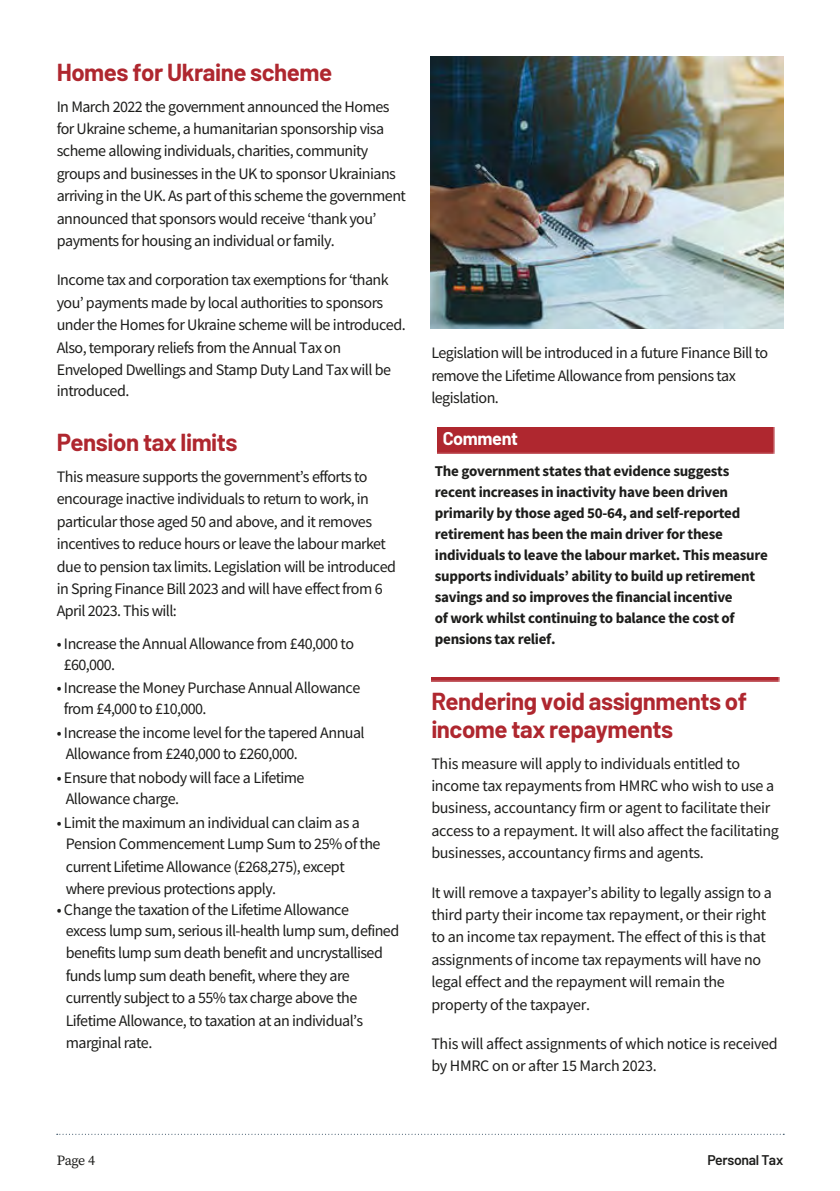
<style>
.page{position:relative;width:840px;height:1191px;background:#fff}
.page>*{position:absolute;margin:0;border:0;box-sizing:border-box;transform-origin:0 0}
.t1{font:700 24px/28px "Barlow";letter-spacing:-.02em;color:#af272f}
.t2{font:700 18px "Barlow";letter-spacing:-.02em;color:#fff}
.t3{font:16px/22.4px "Source Sans Pro";letter-spacing:-.035em;color:#1d1d1b}
.t4{font:16px/22.4px "Source Sans Pro";letter-spacing:-.02em;color:#1d1d1b}
.t5{font:700 15px/21px "Source Sans Pro";letter-spacing:-.02em;color:#1d1d1b}
.t6{font:600 14px "Barlow";letter-spacing:-.02em;color:#1d1d1b}
.t7{font:14px "Source Serif Pro";color:#1d1d1b}
</style>
<div class="page">
<svg style="left:57px;top:1133px;width:724px;height:1px"></svg>
<img style="left:430px;top:57px;width:352px;height:272px">
<img style="left:431px;top:677px;width:348px;height:5px">
<div style="left:437px;top:427px;width:336px;height:26px;background:#af272f"></div>
<h1 class="t1" style="left:57px;top:56px;width:277px">Homes for Ukraine scheme</h1>
<p class="t3" style="left:57px;top:95px;width:350px">In March 2022 the government announced the Homes for Ukraine scheme, a humanitarian sponsorship visa scheme allowing individuals, charities, community groups and businesses in the UK to sponsor Ukrainians arriving in the UK. As part of this scheme the government announced that sponsors would receive ʻthank youʼ payments for housing an individual or family.</p>
<p class="t3" style="left:57px;top:269px;width:350px">Income tax and corporation tax exemptions for ʻthank youʼ payments made by local authorities to sponsors under the Homes for Ukraine scheme will be introduced.<br>Also, temporary reliefs from the Annual Tax on Enveloped Dwellings and Stamp Duty Land Tax will be introduced.</p>
<h1 class="t1" style="left:57px;top:426px;width:182px">Pension tax limits</h1>
<p class="t3" style="left:57px;top:465px;width:341px">This measure supports the governmentʼs efforts to encourage inactive individuals to return to work, in particular those aged 50 and above, and it removes incentives to reduce hours or leave the labour market due to pension tax limits. Legislation will be introduced in Spring Finance Bill 2023 and will have effect from 6<br>April 2023.This will:</p>
<p class="t3" style="left:64px;top:632px;width:292px;line-height:21px;text-indent:-7px">• Increase the Annual Allowance from £40,000 to £60,000.</p>
<p class="t3" style="left:64px;top:677px;width:298px;line-height:21px;text-indent:-7px">• Increase the Money Purchase Annual Allowance from £4,000 to £10,000.</p>
<p class="t3" style="left:66px;top:722px;width:300px;line-height:21px;text-indent:-9px">• Increase the income level for the tapered Annual<br>Allowance from £240,000 to £260,000.</p>
<p class="t3" style="left:66px;top:767px;width:240px;line-height:21px;text-indent:-9px">• Ensure that nobody will face a Lifetime<br>Allowance charge.</p>
<p class="t3" style="left:66px;top:811px;width:316px;text-indent:-9px">• Limit the maximum an individual can claim as a Pension Commencement Lump Sum to 25% of the current Lifetime Allowance (£268,275), except where previous protections apply.</p>
<p class="t3" style="left:66px;top:898px;width:335px;text-indent:-9px">• Change the taxation of the Lifetime Allowance<br>excess lump sum, serious ill-health lump sum, defined benefits lump sum death benefit and uncrystallised funds lump sum death benefit, where they are currently subject to a 55% tax charge above the Lifetime Allowance, to taxation at an individualʼs marginal rate.</p>
<p class="t3" style="left:431px;top:341px;width:338px">Legislation will be introduced in a future Finance Bill to remove the Lifetime Allowance from pensions tax legislation.</p>
<p class="t2" style="left:442px;top:425px;width:77px">Comment</p>
<p class="t5" style="left:434px;top:460px;width:334px">The government states that evidence suggests recent increases in inactivity have been driven primarily by those aged 50-64, and self-reported retirement has been the main driver for these individuals to leave the labour market. This measure supports individualsʼ ability to build up retirement savings and so improves the financial incentive<br>of work whilst continuing to balance the cost of pensions tax relief.</p>
<h1 class="t1" style="left:431px;top:685px;width:317px">Rendering void assignments of income tax repayments</h1>
<p class="t4" style="left:431px;top:752px;width:349px">This measure will apply to individuals entitled to income tax repayments from HMRC who wish to use a business, accountancy firm or agent to facilitate their access to a repayment. It will also affect the facilitating businesses, accountancy firms and agents.</p>
<p class="t4" style="left:431px;top:881px;width:342px">It will remove a taxpayerʼs ability to legally assign to a third party their income tax repayment, or their right to an income tax repayment. The effect of this is that assignments of income tax repayments will have no legal effect and the repayment will remain the property of the taxpayer.</p>
<p class="t4" style="left:431px;top:1032px;width:347px">This will affect assignments of which notice is received by HMRC on or after 15 March 2023.</p>
<p class="t7" style="left:57px;top:1150px;width:40px">Page 4</p>
<p class="t6" style="left:707px;top:1149px;width:77px">Personal Tax</p>
</div>
